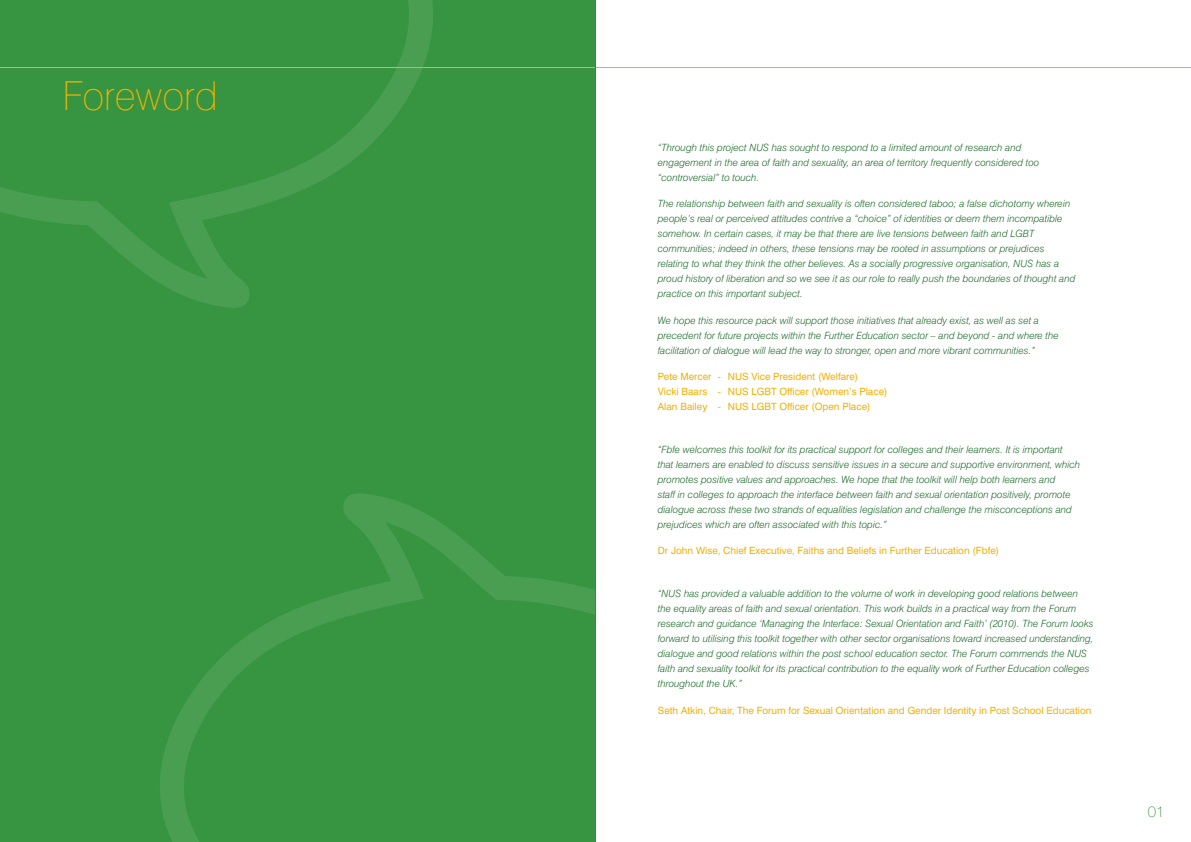
<style>
.page{position:relative;width:1191px;height:842px;background:#fff}
.page>*{position:absolute;margin:0;border:0;box-sizing:border-box;transform-origin:0 0}
.t1{font:100 40px "Swiss 721 BT";color:#f1b100}
.t2{font:100 15px "Helvetica Neue";color:#379440}
.t3{font:italic 300 10px/15px "Swiss 721 BT";color:#1f6c2c}
.t4{font:10px/15px "Swiss 721 BT";color:#f1b100}
</style>
<div class="page">
<div style="left:0;top:0;width:595px;height:842px;background:#379440"></div>
<svg style="left:0;top:0;width:433px;height:308px"></svg>
<svg style="left:160px;top:493px;width:435px;height:349px"></svg>
<hr style="left:0;top:67px;width:1191px;height:1px;background:#f1b100">
<hr style="left:595px;top:0;width:1px;height:842px;background:#68676c">
<h1 class="t1" style="left:62px;top:71px;width:157px">Foreword</h1>
<p class="t3" style="left:658px;top:140px;width:383px">“Through this project NUS has sought to respond to a limited amount of research and engagement in the area of faith and sexuality, an area of territory frequently considered too “controversial” to touch.</p>
<p class="t3" style="left:658px;top:196px;width:419px">The relationship between faith and sexuality is often considered taboo; a false dichotomy wherein people’s real or perceived attitudes contrive a “choice” of identities or deem them incompatible somehow. In certain cases, it may be that there are live tensions between faith and LGBT communities; indeed in others, these tensions may be rooted in assumptions or prejudices relating to what they think the other believes. As a socially progressive organisation, NUS has a proud history of liberation and so we see it as our role to really push the boundaries of thought and practice on this important subject.</p>
<p class="t3" style="left:658px;top:312px;width:402px">We hope this resource pack will support those initiatives that already exist, as well as set a precedent for future projects within the Further Education sector – and beyond - and where the facilitation of dialogue will lead the way to stronger, open and more vibrant communities.”</p>
<p class="t4" style="left:658px;top:369px;width:231px">Pete Mercer - NUS Vice President (Welfare)<br>Vicki Baars - NUS LGBT Officer (Women’s Place)<br>Alan Bailey - NUS LGBT Officer (Open Place)</p>
<p class="t3" style="left:658px;top:442px;width:424px">“Fbfe welcomes this toolkit for its practical support for colleges and their learners. It is important that learners are enabled to discuss sensitive issues in a secure and supportive environment, which promotes positive values and approaches. We hope that the toolkit will help both learners and<br>staff in colleges to approach the interface between faith and sexual orientation positively, promote dialogue across these two strands of equalities legislation and challenge the misconceptions and prejudices which are often associated with this topic.”</p>
<p class="t4" style="left:658px;top:543px;width:343px">Dr John Wise, Chief Executive, Faiths and Beliefs in Further Education (Fbfe)</p>
<p class="t3" style="left:658px;top:586px;width:437px">“NUS has provided a valuable addition to the volume of work in developing good relations between the equality areas of faith and sexual orientation. This work builds in a practical way from the Forum research and guidance ‘Managing the Interface: Sexual Orientation and Faith’ (2010). The Forum looks forward to utilising this toolkit together with other sector organisations toward increased understanding, dialogue and good relations within the post school education sector. The Forum commends the NUS faith and sexuality toolkit for its practical contribution to the equality work of Further Education colleges throughout the UK.”</p>
<p class="t4" style="left:658px;top:702px;width:435px">Seth Atkin, Chair, The Forum for Sexual Orientation and Gender Identity in Post School Education</p>
<h2 class="t2" style="left:1147px;top:803px;width:18px">01</h2>
</div>
